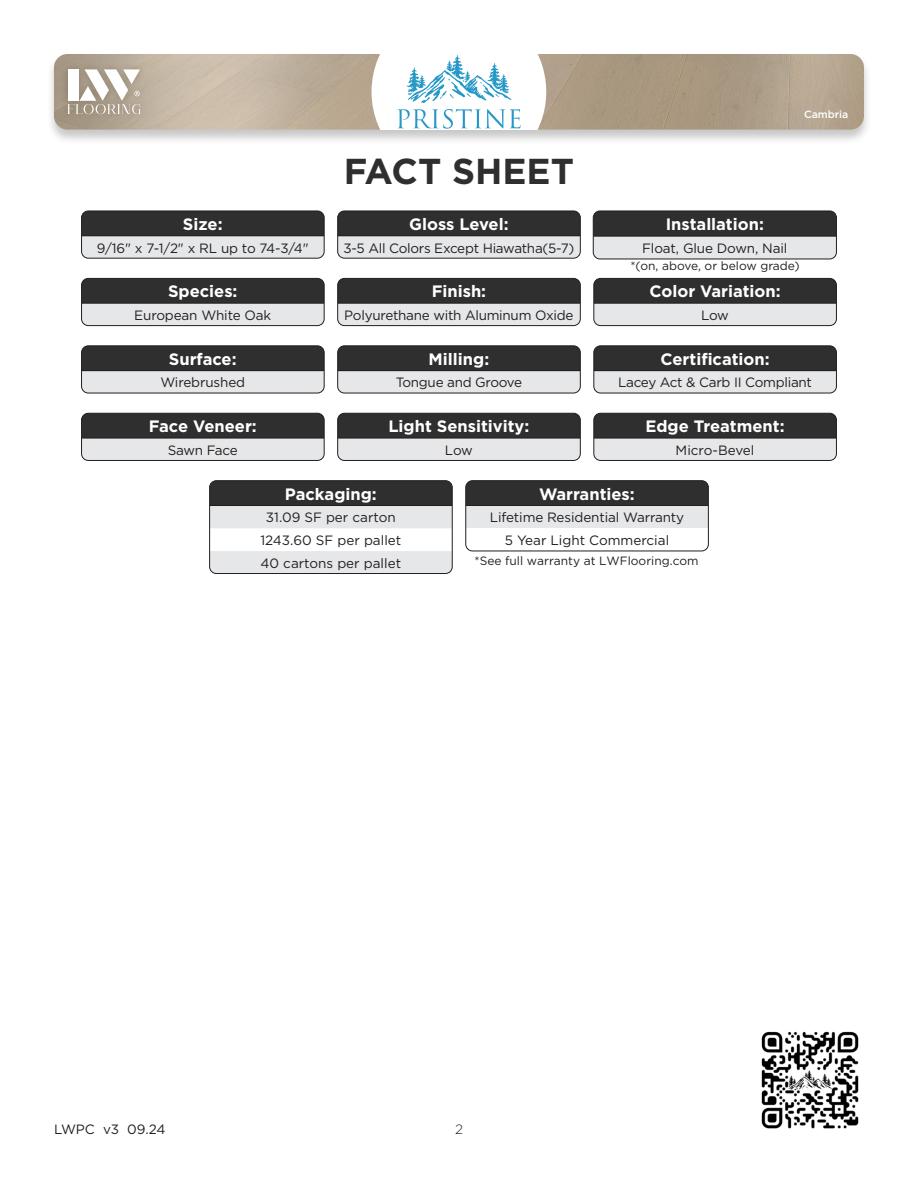
<style>
.page{position:relative;width:918px;height:1188px;background:#fff}
.page>*{position:absolute;margin:0;border:0;box-sizing:border-box;transform-origin:0 0}
.t1{font:700 36px "Gotham";color:#2e2f2e}
.t2{font:700 16.5px "Gotham";color:#fff}
.t3{font:13.5px/22.8px "Gotham";letter-spacing:-.01em;color:#231f20;text-align:center}
.t4{font:13.5px "Gotham";letter-spacing:-.03em;color:#231f20}
.t5{font:300 13.5px "Gotham";color:#231f20}
.t6{font:12px "Gotham";color:#231f20}
.t7{font:500 10.5px "Gotham";color:#fff}
</style>
<div class="page">
<div style="left:46px;top:52px;width:826px;height:93px;background:#231f20;opacity:.25"></div>
<img style="left:54px;top:54px;width:810px;height:76px">
<div style="left:594px;top:413px;width:242px;height:25px;background:#2e2f2e"></div>
<div style="left:594px;top:438px;width:242px;height:22px;background:#e6e7e9"></div>
<hr style="left:594px;top:438px;width:242px;height:1px;background:#231f20">
<div style="left:594px;top:413px;width:243px;height:48px;border:1px solid #231f20;border-radius:7px"></div>
<div style="left:82px;top:211px;width:242px;height:25px;background:#2e2f2e"></div>
<div style="left:82px;top:236px;width:242px;height:22px;background:#e6e7e9"></div>
<hr style="left:82px;top:235px;width:242px;height:1px;background:#231f20">
<div style="left:81px;top:211px;width:243px;height:47px;border:1px solid #231f20;border-radius:7px"></div>
<div style="left:82px;top:278px;width:242px;height:25px;background:#2e2f2e"></div>
<div style="left:82px;top:303px;width:242px;height:23px;background:#e6e7e9"></div>
<hr style="left:82px;top:303px;width:242px;height:1px;background:#231f20">
<div style="left:81px;top:278px;width:243px;height:48px;border:1px solid #231f20;border-radius:7px"></div>
<div style="left:338px;top:413px;width:242px;height:25px;background:#2e2f2e"></div>
<div style="left:338px;top:438px;width:242px;height:22px;background:#e6e7e9"></div>
<hr style="left:338px;top:438px;width:242px;height:1px;background:#231f20">
<div style="left:338px;top:413px;width:242px;height:48px;border:1px solid #231f20;border-radius:7px"></div>
<div style="left:82px;top:346px;width:242px;height:25px;background:#2e2f2e"></div>
<div style="left:82px;top:371px;width:242px;height:22px;background:#e6e7e9"></div>
<hr style="left:82px;top:370px;width:242px;height:1px;background:#231f20">
<div style="left:81px;top:346px;width:243px;height:47px;border:1px solid #231f20;border-radius:7px"></div>
<div style="left:594px;top:278px;width:242px;height:25px;background:#2e2f2e"></div>
<div style="left:594px;top:303px;width:242px;height:23px;background:#e6e7e9"></div>
<hr style="left:594px;top:303px;width:242px;height:1px;background:#231f20">
<div style="left:594px;top:278px;width:243px;height:48px;border:1px solid #231f20;border-radius:7px"></div>
<div style="left:82px;top:413px;width:242px;height:25px;background:#2e2f2e"></div>
<div style="left:82px;top:438px;width:242px;height:22px;background:#e6e7e9"></div>
<hr style="left:82px;top:438px;width:242px;height:1px;background:#231f20">
<div style="left:81px;top:413px;width:243px;height:48px;border:1px solid #231f20;border-radius:7px"></div>
<div style="left:338px;top:211px;width:242px;height:25px;background:#2e2f2e"></div>
<div style="left:338px;top:236px;width:242px;height:22px;background:#e6e7e9"></div>
<hr style="left:338px;top:235px;width:242px;height:1px;background:#231f20">
<div style="left:338px;top:211px;width:242px;height:47px;border:1px solid #231f20;border-radius:7px"></div>
<div style="left:338px;top:278px;width:242px;height:25px;background:#2e2f2e"></div>
<div style="left:338px;top:303px;width:242px;height:23px;background:#e6e7e9"></div>
<hr style="left:338px;top:303px;width:242px;height:1px;background:#231f20">
<div style="left:338px;top:278px;width:242px;height:48px;border:1px solid #231f20;border-radius:7px"></div>
<div style="left:338px;top:346px;width:242px;height:25px;background:#2e2f2e"></div>
<div style="left:338px;top:371px;width:242px;height:22px;background:#e6e7e9"></div>
<hr style="left:338px;top:370px;width:242px;height:1px;background:#231f20">
<div style="left:338px;top:346px;width:242px;height:47px;border:1px solid #231f20;border-radius:7px"></div>
<div style="left:594px;top:346px;width:242px;height:25px;background:#2e2f2e"></div>
<div style="left:594px;top:371px;width:242px;height:22px;background:#e6e7e9"></div>
<hr style="left:594px;top:370px;width:242px;height:1px;background:#231f20">
<div style="left:594px;top:346px;width:243px;height:47px;border:1px solid #231f20;border-radius:7px"></div>
<div style="left:210px;top:481px;width:242px;height:25px;background:#2e2f2e"></div>
<svg style="left:210px;top:506px;width:242px;height:68px"></svg>
<hr style="left:210px;top:505px;width:242px;height:1px;background:#231f20">
<div style="left:209px;top:481px;width:243px;height:93px;border:1px solid #231f20;border-radius:7px"></div>
<div style="left:466px;top:481px;width:242px;height:25px;background:#2e2f2e"></div>
<div style="left:466px;top:506px;width:242px;height:22px;background:#e6e7e9"></div>
<hr style="left:466px;top:505px;width:242px;height:1px;background:#231f20">
<div style="left:466px;top:480px;width:243px;height:71px;border:1px solid #231f20;border-radius:7px"></div>
<div style="left:593px;top:211px;width:243px;height:25px;background:#2e2f2e"></div>
<div style="left:593px;top:236px;width:243px;height:23px;background:#e6e7e9"></div>
<hr style="left:593px;top:236px;width:243px;height:1px;background:#231f20">
<div style="left:593px;top:211px;width:244px;height:48px;border:1px solid #231f20;border-radius:7px"></div>
<img style="left:761px;top:1031px;width:98px;height:98px">
<svg style="left:372px;top:54px;width:174px;height:76px"></svg>
<div style="left:60px;top:62px;width:88px;height:59px;background:#231f20;opacity:.25"></div>
<svg style="left:68px;top:69px;width:72px;height:45px"></svg>
<p class="t7" style="left:804px;top:108px;width:46px">Cambria</p>
<h1 class="t1" style="left:344px;top:147px;width:232px">FACT SHEET</h1>
<p class="t2" style="left:183px;top:213px;width:41px">Size:</p>
<p class="t3" style="left:97px;top:236px;width:214px">9/16" x 7-1/2" x RL up to 74-3/4"</p>
<p class="t2" style="left:168px;top:280px;width:71px">Species:</p>
<p class="t3" style="left:134px;top:304px;width:139px">European White Oak</p>
<p class="t2" style="left:169px;top:348px;width:69px">Surface:</p>
<p class="t3" style="left:160px;top:371px;width:86px">Wirebrushed</p>
<p class="t2" style="left:409px;top:213px;width:101px">Gloss Level:</p>
<p class="t3" style="left:343px;top:236px;width:233px">3-5 All Colors Except Hiawatha(5-7)</p>
<p class="t2" style="left:432px;top:280px;width:56px">Finish:</p>
<p class="t3" style="left:344px;top:304px;width:231px">Polyurethane with Aluminum Oxide</p>
<p class="t2" style="left:429px;top:348px;width:62px">Milling:</p>
<p class="t3" style="left:396px;top:371px;width:128px">Tongue and Groove</p>
<p class="t2" style="left:666px;top:213px;width:100px">Installation:</p>
<p class="t3" style="left:642px;top:237px;width:147px">Float, Glue Down, Nail</p>
<p class="t6" style="left:630px;top:258px;width:171px">*(on, above, or below grade)</p>
<p class="t2" style="left:649px;top:280px;width:133px">Color Variation:</p>
<p class="t3" style="left:701px;top:304px;width:29px">Low</p>
<p class="t2" style="left:660px;top:348px;width:111px">Certification:</p>
<p class="t3" style="left:618px;top:371px;width:195px">Lacey Act &amp; Carb II Compliant</p>
<p class="t2" style="left:149px;top:415px;width:110px">Face Veneer:</p>
<p class="t4" style="left:168px;top:441px;width:71px">Sawn Face</p>
<p class="t2" style="left:388px;top:415px;width:142px">Light Sensitivity:</p>
<p class="t3" style="left:445px;top:438px;width:29px">Low</p>
<p class="t2" style="left:646px;top:415px;width:141px">Edge Treatment:</p>
<p class="t3" style="left:676px;top:438px;width:80px">Micro-Bevel</p>
<p class="t2" style="left:285px;top:483px;width:93px">Packaging:</p>
<p class="t3" style="left:260px;top:506px;width:142px">31.09 SF per carton<br>1243.60 SF per pallet<br>40 cartons per pallet</p>
<p class="t2" style="left:539px;top:483px;width:97px">Warranties:</p>
<p class="t3" style="left:490px;top:506px;width:196px">Lifetime Residential Warranty<br>5 Year Light Commercial</p>
<p class="t6" style="left:475px;top:554px;width:226px">*See full warranty at LWFlooring.com</p>
<p class="t3" style="left:54px;top:1118px;width:113px">LWPC v3 09.24</p>
<p class="t5" style="left:455px;top:1121px;width:9px">2</p>
</div>
